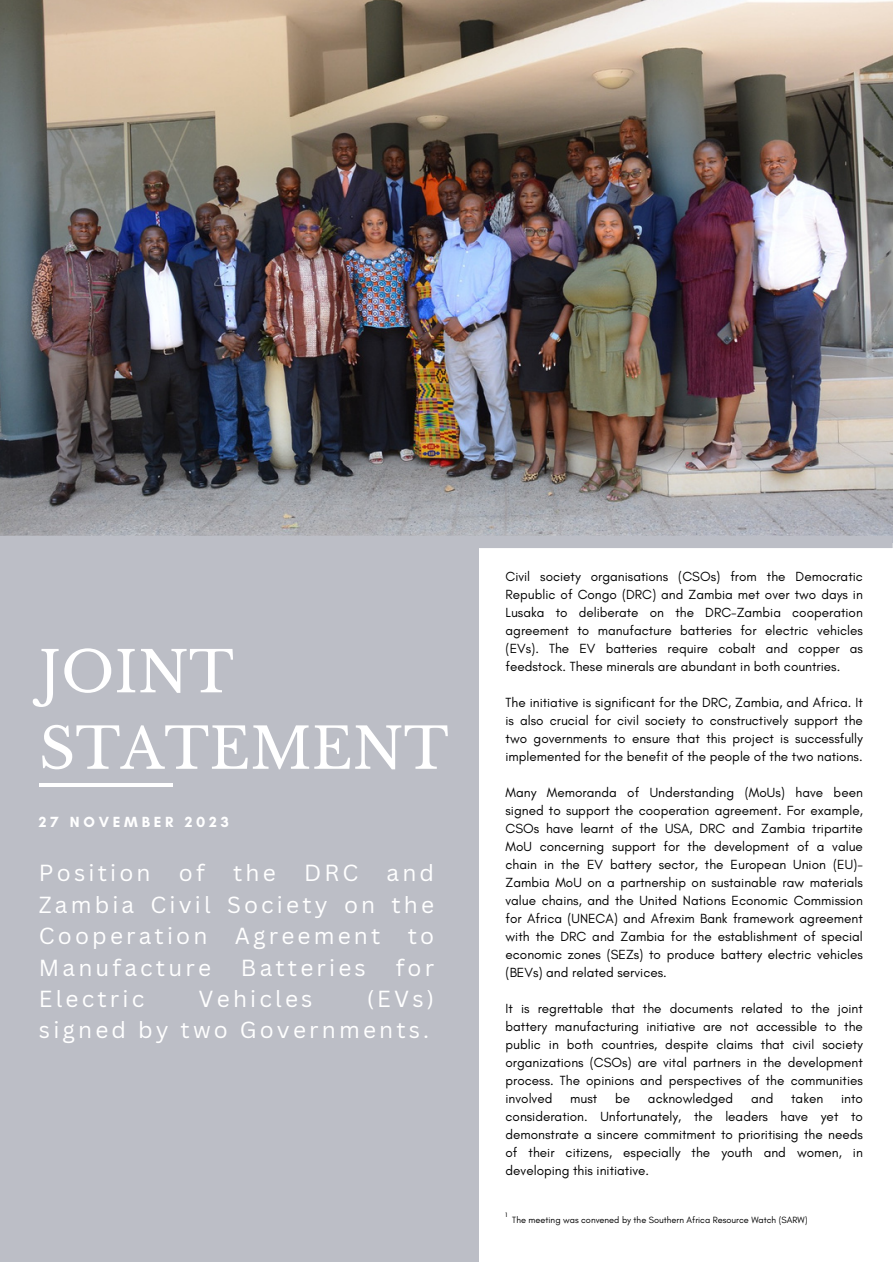
<style>
.page{position:relative;width:893px;height:1264px;background:#fff}
.page>*{position:absolute;margin:0;border:0;box-sizing:border-box;transform-origin:0 0}
.t1{font:56.4px "Libre Baskerville";color:#fff}
.t2{font:22.65px/31.5px "Canva Sans";letter-spacing:.14em;color:#fff;text-align:justify}
.t3{font:700 15px "Glacial Indifference";letter-spacing:.25em;color:#fff}
.t4{font:13.5px/18px "Glacial Indifference";color:#000;text-align:justify}
.t5{font:9.15px "Glacial Indifference";color:#000}
.t6{font:6.15px "Poppins";color:#000}
</style>
<div class="page">
<div style="left:0;top:542px;width:479px;height:719px;background:#bcbec6"></div>
<img style="left:0;top:0;width:892px;height:535px">
<hr style="left:39px;top:783px;width:134px;height:4px;background:#fff">
<div style="left:0;top:535px;width:892px;height:13px;background:#bcbec6"></div>
<p class="t1" style="left:39px;top:637px;width:196px">JOINT</p>
<p class="t1" style="left:39px;top:714px;width:411px">STATEMENT</p>
<p class="t3" style="left:39px;top:813px;width:191px">27 NOVEMBER 2023</p>
<p class="t2" style="left:39px;top:856px;width:167px">Position of</p>
<p class="t2" style="left:39px;top:856px;width:397px;text-indent:194px">the DRC and Zambia Civil Society on the Cooperation Agreement to Manufacture</p>
<p class="t2" style="left:241px;top:950px;width:126px">Batteries</p>
<p class="t2" style="left:396px;top:950px;width:40px">for</p>
<p class="t2" style="left:39px;top:982px;width:397px;text-align:right">(EVs)<br>signed by two Governments.</p>
<p class="t2" style="left:39px;top:982px;width:107px">Electric</p>
<p class="t2" style="left:198px;top:982px;width:115px">Vehicles</p>
<p class="t4" style="left:505px;top:567px;width:359px">Civil society organisations (CSOs) from the Democratic Republic of Congo (DRC) and Zambia met over two days in Lusaka to deliberate on the DRC-Zambia cooperation agreement to manufacture batteries for electric vehicles (EVs). The EV batteries require cobalt and copper as feedstock. These minerals are abundant in both countries.</p>
<p class="t4" style="left:505px;top:693px;width:359px">The initiative is significant for the DRC, Zambia, and Africa. It is also crucial for civil society to constructively support the two governments to ensure that this project is successfully implemented for the benefit of the people of the two nations.</p>
<p class="t4" style="left:505px;top:783px;width:359px">Many Memoranda of Understanding (MoUs) have been signed to support the cooperation agreement. For example, CSOs have learnt of the USA, DRC and Zambia tripartite MoU concerning support for the development of a value chain in the EV battery sector, the European Union (EU)- Zambia MoU on a partnership on sustainable raw materials value chains, and the United Nations Economic Commission for Africa (UNECA) and Afrexim Bank framework agreement with the DRC and Zambia for the establishment of special economic zones (SEZs) to produce battery electric vehicles (BEVs) and related services.</p>
<p class="t4" style="left:505px;top:999px;width:359px">It is regrettable that the documents related to the joint battery manufacturing initiative are not accessible to the public in both countries, despite claims that civil society organizations (CSOs) are vital partners in the development process. The opinions and perspectives of the communities involved</p>
<p class="t4" style="left:570px;top:1089px;width:29px">must</p>
<p class="t4" style="left:615px;top:1089px;width:17px">be</p>
<p class="t4" style="left:648px;top:1089px;width:87px">acknowledged</p>
<p class="t4" style="left:751px;top:1089px;width:24px">and</p>
<p class="t4" style="left:791px;top:1089px;width:34px">taken</p>
<p class="t4" style="left:505px;top:1089px;width:359px;text-indent:335px">into consideration. Unfortunately, the leaders have yet to demonstrate a sincere commitment to prioritising the needs of their citizens, especially the youth and women, in developing this initiative.</p>
<p class="t5" style="left:512px;top:1214px;width:297px">The meeting was convened by the Southern Africa Resource Watch (SARW)</p>
<p class="t6" style="left:505px;top:1209px;width:3px">1</p>
</div>
